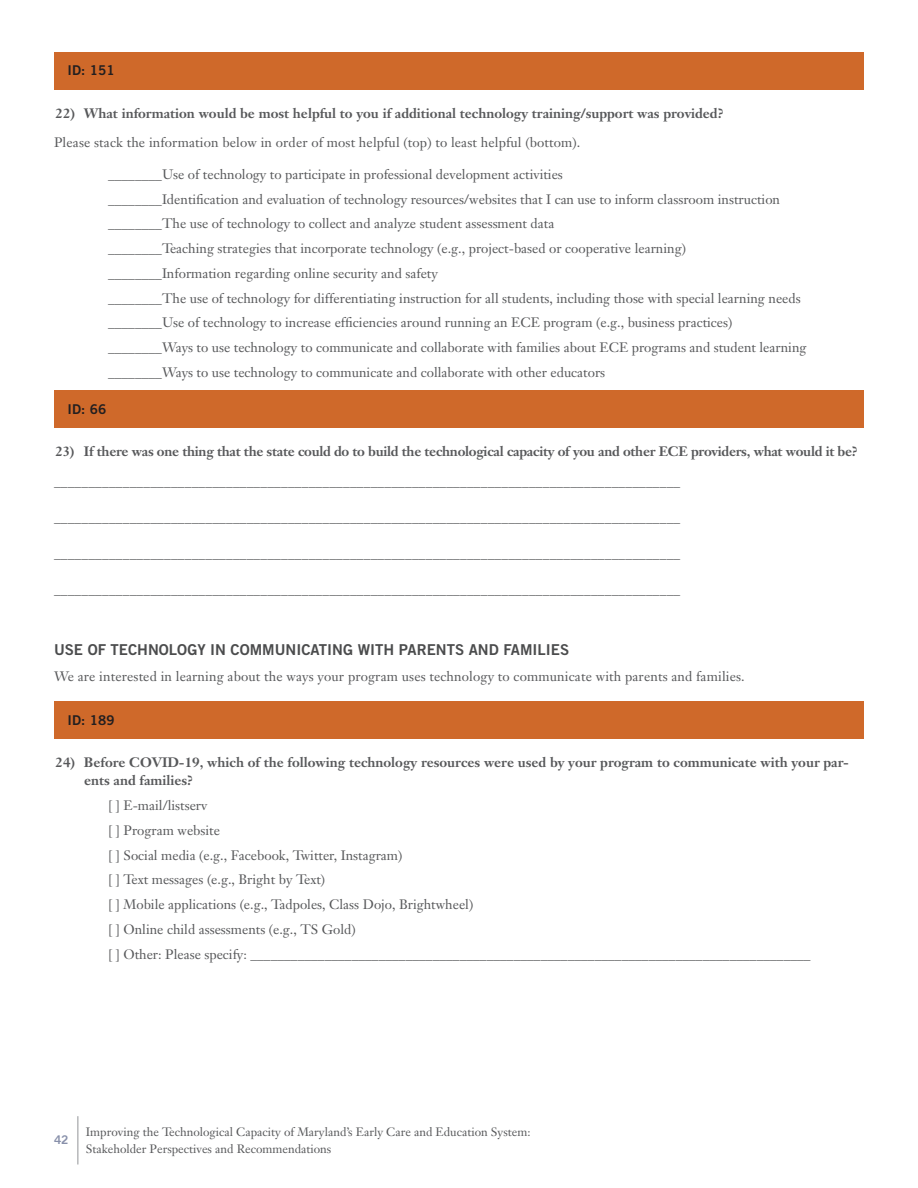
<style>
.page{position:relative;width:918px;height:1188px;background:#fff}
.page>*{position:absolute;margin:0;border:0;box-sizing:border-box;transform-origin:0 0}
.subhead_3{font:15px "Trade Gothic Bold Two";color:#4b4c4d}
.bullets{font:13.5px "Janson Text";color:#57585a}
.body{font:13.5px "Janson Text";letter-spacing:.01em;color:#57585a}
.app_a_bold_bullets{font:700 13.5px/18px "Janson Text";color:#57585a}
.app_a_bold_bullets-2{font:700 13.5px "Janson Text";letter-spacing:-.02em;color:#57585a}
.yellow_box{font:13.5px "Trade Gothic Bold Two";letter-spacing:.01em;color:#231f20}
.t1{font:12px/16.5px "Janson Text";color:#57585a}
.t2{font:12px "Trade Gothic Bold Two";color:#8890aa}
</style>
<div class="page">
<hr style="left:78px;top:1116px;width:1px;height:49px;background:#939598">
<div style="left:54px;top:52px;width:810px;height:37px;background:#cf692a"></div>
<div style="left:54px;top:390px;width:810px;height:38px;background:#cf692a"></div>
<div style="left:54px;top:701px;width:810px;height:37px;background:#cf692a"></div>
<p class="yellow_box" style="left:68px;top:62px;width:49px">ID: 151</p>
<p class="app_a_bold_bullets" style="left:56px;top:104px;width:670px">22) What information would be most helpful to you if additional technology training/support was provided?</p>
<p class="body" style="left:54px;top:134px;width:528px">Please stack the information below in order of most helpful (top) to least helpful (bottom).</p>
<p class="bullets" style="left:108px;top:166px;width:456px">________Use of technology to participate in professional development activities</p>
<p class="bullets" style="left:108px;top:190px;width:674px">________Identification and evaluation of technology resources/websites that I can use to inform classroom instruction</p>
<p class="bullets" style="left:108px;top:215px;width:448px">________The use of technology to collect and analyze student assessment data</p>
<p class="bullets" style="left:108px;top:240px;width:580px">________Teaching strategies that incorporate technology (e.g., project-based or cooperative learning)</p>
<p class="bullets" style="left:108px;top:265px;width:331px">________Information regarding online security and safety</p>
<p class="bullets" style="left:108px;top:289px;width:694px">________The use of technology for differentiating instruction for all students, including those with special learning needs</p>
<p class="bullets" style="left:108px;top:314px;width:626px">________Use of technology to increase efficiencies around running an ECE program (e.g., business practices)</p>
<p class="bullets" style="left:108px;top:339px;width:700px">________Ways to use technology to communicate and collaborate with families about ECE programs and student learning</p>
<p class="bullets" style="left:108px;top:364px;width:499px">________Ways to use technology to communicate and collaborate with other educators</p>
<p class="yellow_box" style="left:68px;top:400px;width:40px">ID: 66</p>
<p class="app_a_bold_bullets-2" style="left:56px;top:443px;width:804px">23) If there was one thing that the state could do to build the technological capacity of you and other ECE providers, what would it be?</p>
<p class="body" style="left:54px;top:472px;width:628px">___________________________________________________________________________________________</p>
<p class="body" style="left:54px;top:508px;width:628px">___________________________________________________________________________________________</p>
<p class="body" style="left:54px;top:544px;width:628px">___________________________________________________________________________________________</p>
<p class="body" style="left:54px;top:580px;width:628px">___________________________________________________________________________________________</p>
<p class="subhead_3" style="left:54px;top:641px;width:517px">USE OF TECHNOLOGY IN COMMUNICATING WITH PARENTS AND FAMILIES</p>
<p class="body" style="left:54px;top:668px;width:692px">We are interested in learning about the ways your program uses technology to communicate with parents and families.</p>
<p class="yellow_box" style="left:68px;top:711px;width:49px">ID: 189</p>
<p class="app_a_bold_bullets" style="left:84px;top:754px;width:766px;text-indent:-28px">24) Before COVID-19, which of the following technology resources were used by your program to communicate with your par&shy;ents and families?</p>
<p class="bullets" style="left:108px;top:797px;width:101px">[ ] E-mail/listserv</p>
<p class="bullets" style="left:108px;top:822px;width:113px">[ ] Program website</p>
<p class="bullets" style="left:108px;top:846px;width:296px">[ ] Social media (e.g., Facebook, Twitter, Instagram)</p>
<p class="bullets" style="left:108px;top:871px;width:219px">[ ] Text messages (e.g., Bright by Text)</p>
<p class="bullets" style="left:108px;top:896px;width:367px">[ ] Mobile applications (e.g., Tadpoles, Class Dojo, Brightwheel)</p>
<p class="bullets" style="left:108px;top:921px;width:249px">[ ] Online child assessments (e.g., TS Gold)</p>
<p class="bullets" style="left:108px;top:945px;width:704px">[ ] Other: Please specify: ___________________________________________________________________________________</p>
<p class="t2" style="left:54px;top:1132px;width:16px">42</p>
<p class="t1" style="left:86px;top:1124px;width:446px">Improving the Technological Capacity of Maryland’s Early Care and Education System:<br>Stakeholder Perspectives and Recommendations</p>
</div>
